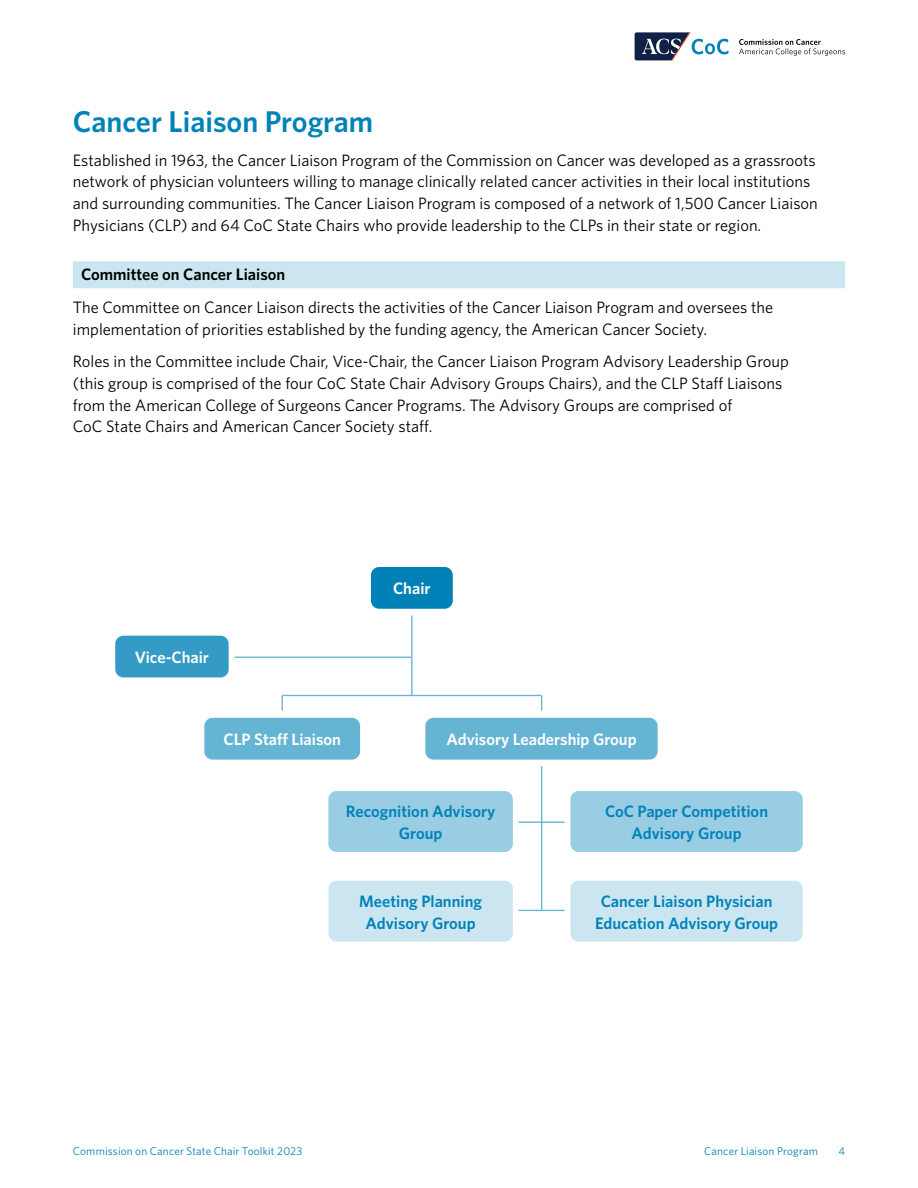
<style>
.page{position:relative;width:918px;height:1188px;background:#fff}
.page>*{position:absolute;margin:0;border:0;box-sizing:border-box;transform-origin:0 0}
.t1{font:600 30px "Whitney";color:#0082b8}
.t2{font:16.5px/21.8px "Whitney";color:#000}
.t3{font:600 16.5px/21.8px "Whitney";color:#0082b8;text-align:center}
.t4{font:600 16.5px "Whitney";color:#fff}
.t5{font:600 16.5px "Whitney";color:#000}
.t6{font:11.25px "Whitney";letter-spacing:.015em;color:#0082b8}
</style>
<div class="page">
<svg style="left:635px;top:32px;width:94px;height:28px"></svg>
<svg style="left:739px;top:39px;width:106px;height:17px"></svg>
<div style="left:371px;top:567px;width:82px;height:42px;background:#0082b8;border-radius:8px"></div>
<div style="left:115px;top:636px;width:114px;height:41px;background:#339bc6;border-radius:8px"></div>
<div style="left:204px;top:718px;width:156px;height:42px;background:#66b4d4;border-radius:8px"></div>
<div style="left:328px;top:791px;width:185px;height:61px;background:#99cde3;border-radius:8px"></div>
<div style="left:328px;top:881px;width:185px;height:61px;background:#cce6f1;border-radius:8px"></div>
<div style="left:425px;top:718px;width:233px;height:42px;background:#66b4d4;border-radius:8px"></div>
<div style="left:570px;top:791px;width:233px;height:61px;background:#99cde3;border-radius:8px"></div>
<div style="left:570px;top:881px;width:233px;height:61px;background:#cce6f1;border-radius:8px"></div>
<hr style="left:411px;top:615px;width:2px;height:80px;background:#66b4d4">
<hr style="left:282px;top:695px;width:260px;height:1px;background:#66b4d4">
<svg style="left:541px;top:695px;width:1px;height:16px"></svg>
<svg style="left:282px;top:695px;width:1px;height:16px"></svg>
<hr style="left:234px;top:657px;width:177px;height:1px;background:#66b4d4">
<hr style="left:541px;top:766px;width:1px;height:144px;background:#66b4d4">
<hr style="left:519px;top:822px;width:46px;height:1px;background:#66b4d4">
<hr style="left:519px;top:910px;width:46px;height:1px;background:#66b4d4">
<div style="left:73px;top:261px;width:772px;height:27px;background:#cce6f1"></div>
<h1 class="t1" style="left:73px;top:102px;width:302px">Cancer Liaison Program</h1>
<p class="t2" style="left:73px;top:149px;width:746px">Established in 1963, the Cancer Liaison Program of the Commission on Cancer was developed as a grassroots network of physician volunteers willing to manage clinically related cancer activities in their local institutions and surrounding communities. The Cancer Liaison Program is composed of a network of 1,500 Cancer Liaison Physicians (CLP) and 64 CoC State Chairs who provide leadership to the CLPs in their state or region.</p>
<p class="t5" style="left:81px;top:264px;width:206px">Committee on Cancer Liaison</p>
<p class="t2" style="left:73px;top:296px;width:702px">The Committee on Cancer Liaison directs the activities of the Cancer Liaison Program and oversees the implementation of priorities established by the funding agency, the American Cancer Society.</p>
<p class="t2" style="left:73px;top:350px;width:717px">Roles in the Committee include Chair, Vice-Chair, the Cancer Liaison Program Advisory Leadership Group (this group is comprised of the four CoC State Chair Advisory Groups Chairs), and the CLP Staff Liaisons from the American College of Surgeons Cancer Programs. The Advisory Groups are comprised of<br>CoC State Chairs and American Cancer Society staff.</p>
<p class="t4" style="left:135px;top:646px;width:76px">Vice-Chair</p>
<p class="t4" style="left:393px;top:578px;width:39px">Chair</p>
<p class="t4" style="left:224px;top:729px;width:119px">CLP Staff Liaison</p>
<p class="t4" style="left:446px;top:729px;width:192px">Advisory Leadership Group</p>
<p class="t3" style="left:346px;top:800px;width:151px">Recognition Advisory<br>Group</p>
<p class="t3" style="left:359px;top:890px;width:124px">Meeting Planning<br>Advisory Group</p>
<p class="t3" style="left:605px;top:800px;width:165px">CoC Paper Competition<br>Advisory Group</p>
<p class="t3" style="left:595px;top:890px;width:185px">Cancer Liaison Physician<br>Education Advisory Group</p>
<p class="t6" style="left:73px;top:1144px;width:231px">Commission on Cancer State Chair Toolkit 2023</p>
<p class="t6" style="left:704px;top:1144px;width:115px">Cancer Liaison Program</p>
<p class="t6" style="left:838px;top:1144px;width:8px">4</p>
</div>
